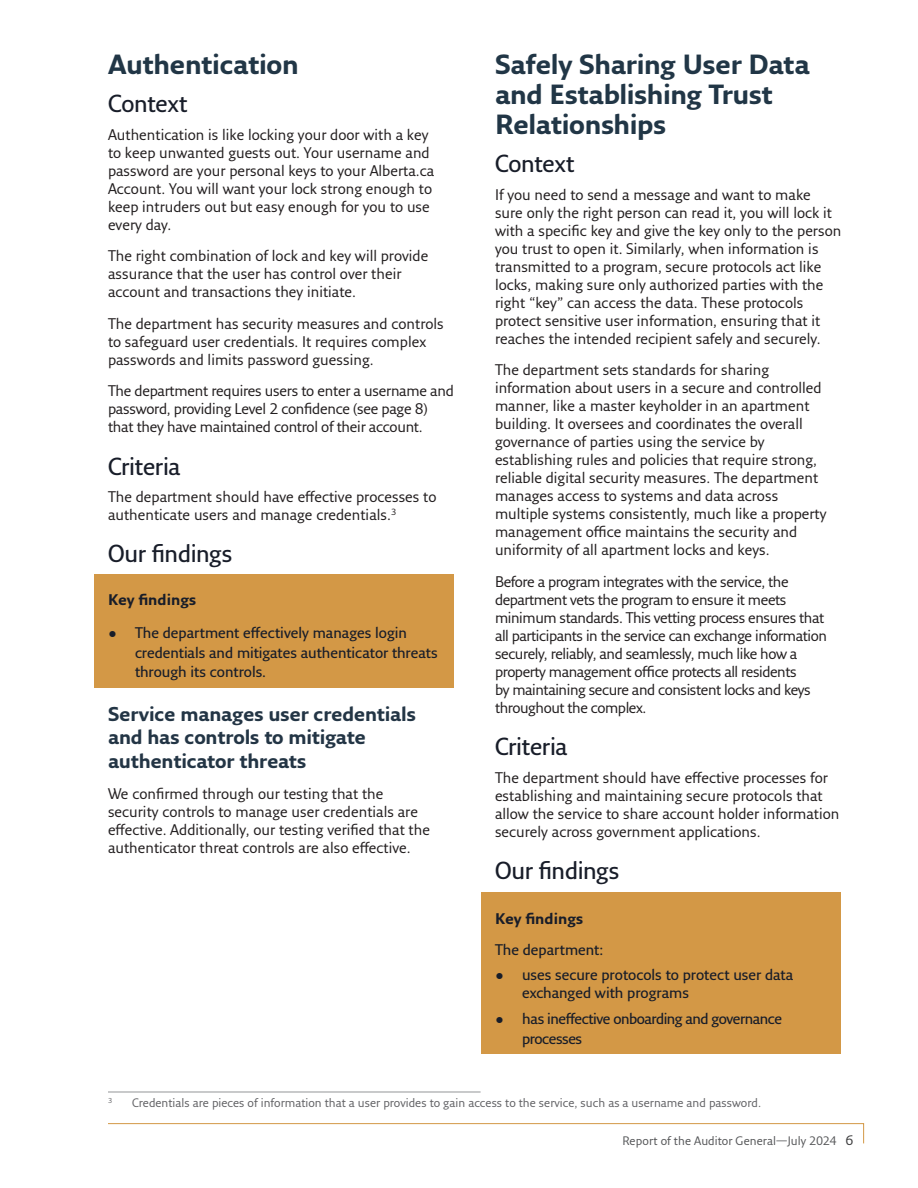
<style>
.page{position:relative;width:918px;height:1188px;background:#fff}
.page>*{position:absolute;margin:0;border:0;box-sizing:border-box;transform-origin:0 0}
.Head-2_TOC_Indented{font:700 27px/30px "Fresco Sans Pro";letter-spacing:-.015em;color:#213646}
.Head-3{font:600 24px "Fresco Sans Pro";letter-spacing:-.01em;color:#181d29}
.Body_Copy_10_12{font:600 24px "Fresco Sans Pro";letter-spacing:-.02em;color:#181d29}
.Body_Copy{font:700 19.5px/23.4px "Fresco Sans Pro";letter-spacing:-.015em;color:#233545}
.Body_Copy_10_12-2{font:15px/18px "Fresco Sans Pro";color:#231f20}
.Body_Copy_10_12-3{font:15px/18px "Fresco Sans Pro";letter-spacing:-.03em;color:#231f20}
.Key_Findings-Text{font:600 15px/19.5px "Fresco Sans Pro";color:#181d29}
.Body_Copy_10_12-4{font:15px/18px "Fresco Sans Pro";letter-spacing:-.02em;color:#231f20}
.Key_Findings-Text-2{font:600 15px/19.5px "Fresco Sans Pro";letter-spacing:-.03em;color:#181d29}
.Key_Findings{font:700 15px "Fresco Sans Pro";color:#181d29}
.Footnotes{font:12px "Fresco Sans Pro";color:#636366}
.t1{font:12px "Fresco Sans Pro";letter-spacing:.005em;color:#57585a}
.Footnotes-2{font:7.05px "Fresco Sans Pro";color:#636366}
.s1{font-size:13.5px;color:#3e3e3f}
</style>
<div class="page">
<svg style="left:108px;top:1123px;width:756px;height:21px"></svg>
<div style="left:94px;top:574px;width:360px;height:48px;background:#d39846"></div>
<div style="left:94px;top:620px;width:360px;height:68px;background:#d39846"></div>
<hr style="left:108px;top:1092px;width:373px;height:1px;background:#939598">
<div style="left:482px;top:892px;width:360px;height:49px;background:#d39846"></div>
<div style="left:482px;top:937px;width:360px;height:29px;background:#d39846"></div>
<div style="left:482px;top:962px;width:360px;height:47px;background:#d39846"></div>
<div style="left:482px;top:1006px;width:360px;height:48px;background:#d39846"></div>
<p class="Head-2_TOC_Indented" style="left:108px;top:49px;width:192px">Authentication</p>
<p class="Head-3" style="left:108px;top:89px;width:81px">Context</p>
<p class="Body_Copy_10_12-2" style="left:108px;top:125px;width:328px">Authentication is like locking your door with a key to keep unwanted guests out. Your username and password are your personal keys to your Alberta.ca Account. You will want your lock strong enough to keep intruders out but easy enough for you to use every day.</p>
<p class="Body_Copy_10_12-2" style="left:108px;top:247px;width:322px">The right combination of lock and key will provide assurance that the user has control over their account and transactions they initiate.</p>
<p class="Body_Copy_10_12-2" style="left:108px;top:314px;width:337px">The department has security measures and controls to safeguard user credentials. It requires complex passwords and limits password guessing.</p>
<p class="Body_Copy_10_12-4" style="left:108px;top:382px;width:347px">The department requires users to enter a username and password, providing Level 2 confidence (see page 8) that they have maintained control of their account.</p>
<p class="Head-3" style="left:108px;top:451px;width:74px">Criteria</p>
<p class="Body_Copy_10_12-2" style="left:108px;top:488px;width:330px">The department should have effective processes to authenticate users and manage credentials.<sup>3</sup></p>
<p class="Head-3" style="left:108px;top:539px;width:126px">Our findings</p>
<p class="Key_Findings" style="left:108px;top:590px;width:90px">Key findings</p>
<p class="Key_Findings-Text" style="left:135px;top:623px;width:304px;text-indent:-27px">• The department effectively manages login credentials and mitigates authenticator threats through its controls.</p>
<p class="Body_Copy" style="left:108px;top:702px;width:309px">Service manages user credentials and has controls to mitigate authenticator threats</p>
<p class="Body_Copy_10_12-2" style="left:108px;top:784px;width:324px">We confirmed through our testing that the security controls to manage user credentials are effective. Additionally, our testing verified that the authenticator threat controls are also effective.</p>
<p class="Head-2_TOC_Indented" style="left:495px;top:49px;width:316px">Safely Sharing User Data and Establishing Trust<br>Relationships</p>
<p class="Head-3" style="left:495px;top:149px;width:81px">Context</p>
<p class="Body_Copy_10_12-2" style="left:495px;top:185px;width:348px">If you need to send a message and want to make sure only the right person can read it, you will lock it with a specific key and give the key only to the person you trust to open it. Similarly, when information is transmitted to a program, secure protocols act like locks, making sure only authorized parties with the right “key” can access the data. These protocols protect sensitive user information, ensuring that it reaches the intended recipient safely and securely.</p>
<p class="Body_Copy_10_12-2" style="left:495px;top:361px;width:333px">The department sets standards for sharing information about users in a secure and controlled manner, like a master keyholder in an apartment building. It oversees and coordinates the overall governance of parties using the service by establishing rules and policies that require strong, reliable digital security measures. The department manages access to systems and data across multiple systems consistently, much like a property management office maintains the security and uniformity of all apartment locks and keys.</p>
<p class="Body_Copy_10_12-3" style="left:495px;top:572px;width:334px">Before a program integrates with the service, the department vets the program to ensure it meets minimum standards. This vetting process ensures that all participants in the service can exchange information securely, reliably, and seamlessly, much like how a property management office protects all residents<br>by maintaining secure and consistent locks and keys throughout the complex.</p>
<p class="Head-3" style="left:495px;top:732px;width:74px">Criteria</p>
<p class="Body_Copy_10_12-2" style="left:495px;top:768px;width:346px">The department should have effective processes for establishing and maintaining secure protocols that allow the service to share account holder information securely across government applications.</p>
<p class="Body_Copy_10_12" style="left:495px;top:856px;width:126px">Our findings</p>
<p class="Key_Findings" style="left:495px;top:909px;width:90px">Key findings</p>
<p class="Key_Findings-Text" style="left:495px;top:940px;width:110px">The department:</p>
<p class="Key_Findings-Text" style="left:522px;top:966px;width:273px;line-height:18px;text-indent:-27px">• uses secure protocols to protect user data exchanged with programs</p>
<p class="Key_Findings-Text-2" style="left:522px;top:1009px;width:262px;text-indent:-27px">• has ineffective onboarding and governance processes</p>
<p class="Footnotes-2" style="left:108px;top:1096px;width:6px">3</p>
<p class="Footnotes" style="left:132px;top:1095px;width:631px">Credentials are pieces of information that a user provides to gain access to the service, such as a username and password.</p>
<p class="t1" style="left:622px;top:1133px;width:233px">Report of the Auditor General—July 2024 <span class="s1">6</span></p>
</div>
